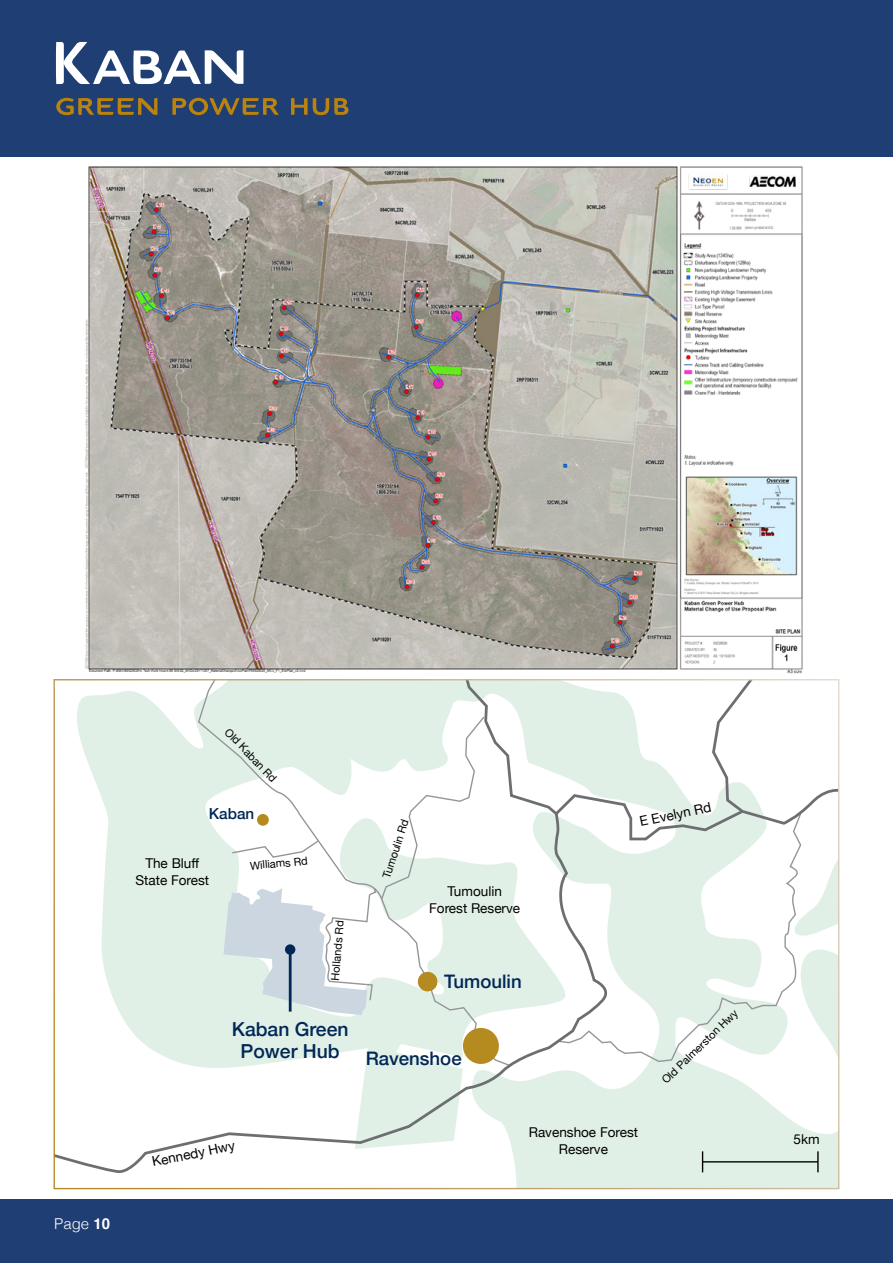
<style>
.page{position:relative;width:893px;height:1263px;background:#fff}
.page>*{position:absolute;margin:0;border:0;box-sizing:border-box;transform-origin:0 0}
.t1{font:500 19.35px/22.4px "Helvetica Neue";color:#002856;text-align:center}
.t2{font:500 18.6px "Helvetica Neue";color:#002856}
.t3{font:500 15.3px "Helvetica Neue";color:#002856}
.t4{font:300 15px "Helvetica";color:#fff}
.t5{font:13.5px/17.2px "Helvetica Neue";color:#010101;text-align:center}
.t6{font:13.5px "Helvetica Neue";color:#000}
.t7{font:10.95px "Helvetica Neue";color:#010101}
.s1{font-weight:700}
</style>
<div class="page">
<svg style="left:614px;top:861px;width:223px;height:326px;fill:#e1f0e6"></svg>
<svg style="left:614px;top:860px;width:188px;height:203px"></svg>
<svg style="left:56px;top:681px;width:558px;height:506px"></svg>
<svg style="left:519px;top:681px;width:318px;height:179px"></svg>
<svg style="left:552px;top:792px;width:194px;height:50px"></svg>
<div style="left:257px;top:814px;width:12px;height:12px;background:#b58b20;border-radius:50%"></div>
<div style="left:463px;top:1028px;width:36px;height:36px;background:#b58b20;border-radius:50%"></div>
<div style="left:418px;top:972px;width:19px;height:19px;background:#b58b20;border-radius:50%"></div>
<svg style="left:702px;top:1151px;width:1px;height:21px"></svg>
<hr style="left:703px;top:1161px;width:115px;height:1px;background:#000">
<hr style="left:817px;top:1151px;width:2px;height:21px;background:#000">
<hr style="left:289px;top:949px;width:3px;height:63px;background:#002856">
<div style="left:285px;top:944px;width:10px;height:11px;background:#002856;border-radius:50%"></div>
<img style="left:85px;top:166px;width:718px;height:508px">
<div style="left:0;top:1199px;width:893px;height:64px;background:#1f3e74"></div>
<div style="left:0;top:0;width:893px;height:156px;background:#1f3e74"></div>
<svg style="left:56px;top:98px;width:101px;height:17px"></svg>
<svg style="left:172px;top:98px;width:107px;height:17px"></svg>
<svg style="left:291px;top:98px;width:57px;height:17px"></svg>
<svg style="left:56px;top:42px;width:187px;height:42px"></svg>
<p class="t4" style="left:54px;top:1210px;width:57px">Page <span class="s1">10</span></p>
<p class="t7" style="left:232px;top:724px;width:71px;rotate:46deg">Old Kaban Rd</p>
<p class="t3" style="left:209px;top:801px;width:47px">Kaban</p>
<p class="t5" style="left:135px;top:855px;width:75px">The Bluff<br>State Forest</p>
<p class="t7" style="left:249px;top:858px;width:59px;rotate:-5deg">Williams Rd</p>
<p class="t7" style="left:327px;top:980px;width:62px;rotate:-85deg">Hollands Rd</p>
<h1 class="t1" style="left:232px;top:1016px;width:118px">Kaban Green<br>Power Hub</h1>
<p class="t5" style="left:151px;top:1154px;width:86px;rotate:-11deg">Kennedy Hwy</p>
<p class="t7" style="left:379px;top:875px;width:63px;rotate:-72deg">Tumoulin Rd</p>
<p class="t5" style="left:429px;top:883px;width:93px">Tumoulin<br>Forest Reserve</p>
<p class="t5" style="left:638px;top:814px;width:74px;rotate:-12deg">E Evelyn Rd</p>
<h2 class="t2" style="left:444px;top:966px;width:79px">Tumoulin</h2>
<h2 class="t2" style="left:366px;top:1044px;width:97px">Ravenshoe</h2>
<p class="t5" style="left:529px;top:1124px;width:111px">Ravenshoe Forest<br>Reserve</p>
<p class="t7" style="left:658px;top:1076px;width:103px;rotate:-44deg">Old Palmerston Hwy</p>
<p class="t6" style="left:794px;top:1129px;width:28px">5km</p>
</div>
